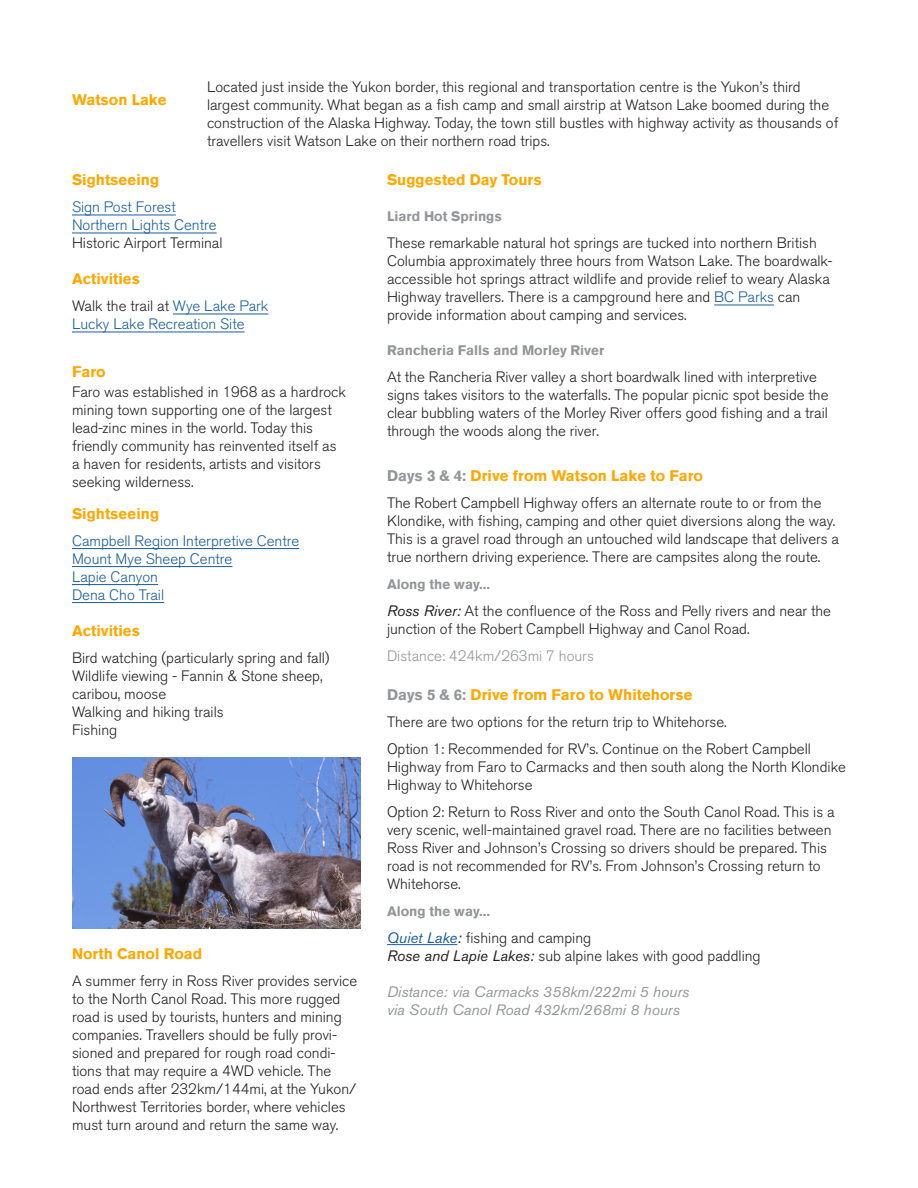
<style>
.page{position:relative;width:918px;height:1188px;background:#fff}
.page>*{position:absolute;margin:0;border:0;box-sizing:border-box;transform-origin:0 0}
.t1{font:300 15px/18px "Akzidenz Grotesk BQ";color:#231f20}
.t2{font:900 15px "Akzidenz Grotesk CE";color:#ffa700}
.t3{font:300 15px "Akzidenz Grotesk BQ";color:#175d9e}
.t4{font:italic 15px "Akzidenz Grotesk BE";color:#939598}
.t5{font:300 15px "Akzidenz Grotesk BQ";color:#939598}
.t6{font:900 15px "Akzidenz Grotesk";color:#ffa700}
.t7{font:900 13.5px "Akzidenz Grotesk CE";color:#939598}
.s1{color:#175d9e}
.s2{color:#939598}
.s3{font-family:"Akzidenz Grotesk BE";font-weight:400;font-style:italic}
.s4{font-family:"Akzidenz Grotesk BE";font-weight:400;font-style:italic;color:#175d9e}
</style>
<div class="page">
<hr style="left:714px;top:305px;width:60px;height:1px;background:#175d9e">
<hr style="left:72px;top:215px;width:104px;height:1px;background:#175d9e">
<hr style="left:72px;top:233px;width:145px;height:1px;background:#175d9e">
<hr style="left:173px;top:314px;width:95px;height:1px;background:#175d9e">
<hr style="left:72px;top:332px;width:173px;height:1px;background:#175d9e">
<hr style="left:72px;top:548px;width:227px;height:1px;background:#175d9e">
<hr style="left:72px;top:566px;width:160px;height:1px;background:#175d9e">
<hr style="left:72px;top:584px;width:86px;height:1px;background:#175d9e">
<hr style="left:72px;top:602px;width:92px;height:1px;background:#175d9e">
<hr style="left:387px;top:944px;width:70px;height:1px;background:#175d9e">
<img style="left:72px;top:758px;width:288px;height:171px">
<p class="t2" style="left:72px;top:89px;width:96px">Watson Lake</p>
<p class="t1" style="left:207px;top:78px;width:633px">Located just inside the Yukon border, this regional and transportation centre is the Yukon’s third largest community. What began as a fish camp and small airstrip at Watson Lake boomed during the construction of the Alaska Highway. Today, the town still bustles with highway activity as thousands of travellers visit Watson Lake on their northern road trips.</p>
<p class="t2" style="left:72px;top:170px;width:89px">Sightseeing</p>
<p class="t3" style="left:72px;top:199px;width:105px">Sign Post Forest</p>
<p class="t3" style="left:72px;top:217px;width:146px">Northern Lights Centre</p>
<p class="t1" style="left:72px;top:234px;width:152px">Historic Airport Terminal</p>
<p class="t2" style="left:72px;top:269px;width:70px">Activities</p>
<p class="t1" style="left:72px;top:297px;width:198px">Walk the trail at <span class="s1">Wye Lake Park</span></p>
<p class="t3" style="left:72px;top:316px;width:174px">Lucky Lake Recreation Site</p>
<p class="t6" style="left:72px;top:362px;width:35px">Faro</p>
<p class="t1" style="left:72px;top:383px;width:275px">Faro was established in 1968 as a hardrock mining town supporting one of the largest lead-zinc mines in the world. Today this friendly community has reinvented itself as a haven for residents, artists and visitors seeking wilderness.</p>
<p class="t2" style="left:72px;top:504px;width:89px">Sightseeing</p>
<p class="t3" style="left:72px;top:532px;width:229px">Campbell Region Interpretive Centre</p>
<p class="t3" style="left:72px;top:550px;width:162px">Mount Mye Sheep Centre</p>
<p class="t3" style="left:72px;top:568px;width:88px">Lapie Canyon</p>
<p class="t3" style="left:72px;top:586px;width:94px">Dena Cho Trail</p>
<p class="t2" style="left:72px;top:621px;width:70px">Activities</p>
<p class="t1" style="left:72px;top:649px;width:259px">Bird watching (particularly spring and fall)</p>
<p class="t1" style="left:72px;top:667px;width:252px">Wildlife viewing - Fannin &amp; Stone sheep, caribou, moose</p>
<p class="t1" style="left:72px;top:703px;width:153px">Walking and hiking trails</p>
<p class="t1" style="left:72px;top:721px;width:47px">Fishing</p>
<p class="t2" style="left:72px;top:944px;width:132px">North Canol Road</p>
<p class="t1" style="left:72px;top:972px;width:287px">A summer ferry in Ross River provides service to the North Canol Road. This more rugged road is used by tourists, hunters and mining companies. Travellers should be fully provi&shy;sioned and prepared for rough road condi&shy;tions that may require a 4WD vehicle. The road ends after 232km/144mi, at the Yukon/ Northwest Territories border, where vehicles must turn around and return the same way.</p>
<p class="t2" style="left:387px;top:170px;width:156px">Suggested Day Tours</p>
<p class="t7" style="left:387px;top:208px;width:117px">Liard Hot Springs</p>
<p class="t1" style="left:387px;top:234px;width:447px">These remarkable natural hot springs are tucked into northern British Columbia approximately three hours from Watson Lake. The boardwalk&shy;accessible hot springs attract wildlife and provide relief to weary Alaska Highway travellers. There is a campground here and <span class="s1">BC Parks</span> can provide information about camping and services.</p>
<p class="t7" style="left:387px;top:341px;width:219px">Rancheria Falls and Morley River</p>
<p class="t1" style="left:387px;top:368px;width:443px">At the Rancheria River valley a short boardwalk lined with interpretive signs takes visitors to the waterfalls. The popular picnic spot beside the clear bubbling waters of the Morley River offers good fishing and a trail through the woods along the river.</p>
<p class="t2" style="left:387px;top:466px;width:317px"><span class="s2">Days 3 &amp; 4:</span> Drive from Watson Lake to Faro</p>
<p class="t1" style="left:387px;top:494px;width:454px">The Robert Campbell Highway offers an alternate route to or from the Klondike, with fishing, camping and other quiet diversions along the way.<br>This is a gravel road through an untouched wild landscape that delivers a true northern driving experience. There are campsites along the route.</p>
<p class="t7" style="left:387px;top:575px;width:105px">Along the way...</p>
<p class="t1" style="left:387px;top:602px;width:446px"><span class="s3">Ross River:</span> At the confluence of the Ross and Pelly rivers and near the junction of the Robert Campbell Highway and Canol Road.</p>
<p class="t5" style="left:387px;top:647px;width:208px">Distance: 424km/263mi 7 hours</p>
<p class="t2" style="left:387px;top:685px;width:307px"><span class="s2">Days 5 &amp; 6:</span> Drive from Faro to Whitehorse</p>
<p class="t1" style="left:387px;top:713px;width:341px">There are two options for the return trip to Whitehorse.</p>
<p class="t1" style="left:387px;top:740px;width:461px">Option 1: Recommended for RV’s. Continue on the Robert Campbell<br>Highway from Faro to Carmacks and then south along the North Klondike<br>Highway to Whitehorse</p>
<p class="t1" style="left:387px;top:803px;width:449px">Option 2: Return to Ross River and onto the South Canol Road. This is a very scenic, well-maintained gravel road. There are no facilities between Ross River and Johnson’s Crossing so drivers should be prepared. This road is not recommended for RV’s. From Johnson’s Crossing return to Whitehorse.</p>
<p class="t7" style="left:387px;top:902px;width:105px">Along the way...</p>
<p class="t1" style="left:387px;top:929px;width:206px"><span class="s4">Quiet Lake</span><span class="s3">:</span> fishing and camping</p>
<p class="t1" style="left:387px;top:947px;width:375px"><span class="s3">Rose and Lapie Lakes:</span> sub alpine lakes with good paddling</p>
<p class="t4" style="left:387px;top:983px;width:304px">Distance: via Carmacks 358km/222mi 5 hours</p>
<p class="t4" style="left:387px;top:1001px;width:294px">via South Canol Road 432km/268mi 8 hours</p>
</div>
